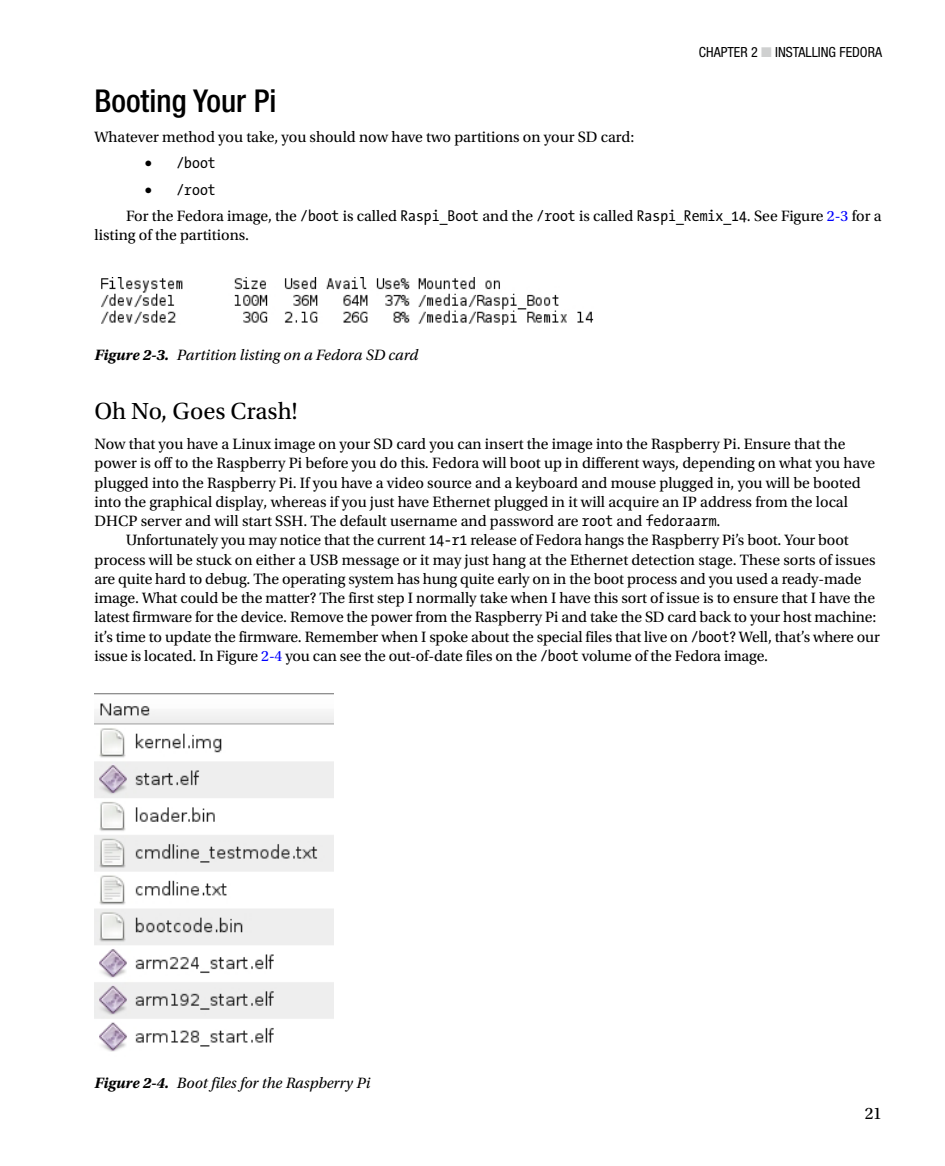
<style>
.page{position:relative;width:945px;height:1166px;background:#fff}
.page>*{position:absolute;margin:0;border:0;box-sizing:border-box;transform-origin:0 0}
.t1{font:500 condensed 31.5px "Helvetica Neue";color:#000}
.t2{font:24.5px "Utopia Std";color:#000}
.t3{font:17.5px "Utopia Std";color:#000}
.t4{font:15.75px/19.2px "Utopia Std";letter-spacing:-.005em;color:#000}
.t5{font:italic 15.75px "Utopia Std";color:#000}
.t6{font:15.75px "The Sans Mono Con Normal";color:#000}
.t7{font:condensed 14px "Helvetica Neue";color:#000}
.s1{color:#cfd0d0}
.s2{font-family:"The Sans Mono Con Normal"}
.s3{color:#00f}
.s4{font-weight:700}
</style>
<div class="page">
<img style="left:101px;top:277px;width:493px;height:48px">
<img style="left:95px;top:694px;width:239px;height:358px">
<p class="t7" style="left:699px;top:44px;width:184px">CHAPTER 2 <span class="s1">■</span> INSTALLI NG FEDORA</p>
<h1 class="t1" style="left:94px;top:82px;width:183px">Booting Your Pi</h1>
<p class="t4" style="left:94px;top:128px;width:541px">Whatever method you take, you should now have two partitions on your SD card:</p>
<p class="t6" style="left:145px;top:155px;width:72px">• /boot</p>
<p class="t6" style="left:145px;top:181px;width:72px">• /root</p>
<p class="t4" style="left:94px;top:206px;width:789px;text-indent:32px">For the Fedora image, the <span class="s2">/boot</span> is called <span class="s2">Raspi_Boot</span> and the <span class="s2">/root</span> is called <span class="s2">Raspi_Remix_14</span>. See Figure <span class="s3">2-3</span> for a listing of the partitions.</p>
<p class="t5" style="left:94px;top:346px;width:325px"><span class="s4">Figure 2-3.</span> Partition listing on a Fedora SD card</p>
<h2 class="t2" style="left:94px;top:398px;width:205px">Oh No, Goes Crash!</h2>
<p class="t4" style="left:94px;top:435px;width:753px">Now that you have a Linux image on your SD card you can insert the image into the Raspberry Pi. Ensure that the</p>
<p class="t4" style="left:94px;top:454px;width:782px">power is off to the Raspberry Pi before you do this. Fedora will boot up in different ways, depending on what you have</p>
<p class="t4" style="left:94px;top:473px;width:768px">plugged into the Raspberry Pi. If you have a video source and a keyboard and mouse plugged in, you will be booted</p>
<p class="t4" style="left:94px;top:492px;width:755px">into the graphical display, whereas if you just have Ethernet plugged in it will acquire an IP address from the local</p>
<p class="t4" style="left:94px;top:512px;width:628px">DHCP server and will start SSH. The default username and password are <span class="s2">root</span> and <span class="s2">fedoraarm</span>.</p>
<p class="t4" style="left:126px;top:531px;width:724px">Unfortunately you may notice that the current <span class="s2">14-r1</span> release of Fedora hangs the Raspberry Pi’s boot. Your boot</p>
<p class="t4" style="left:94px;top:550px;width:783px">process will be stuck on either a USB message or it may just hang at the Ethernet detection stage. These sorts of issues</p>
<p class="t4" style="left:94px;top:569px;width:769px">are quite hard to debug. The operating system has hung quite early on in the boot process and you used a ready-made</p>
<p class="t4" style="left:94px;top:589px;width:782px">image. What could be the matter? The first step I normally take when I have this sort of issue is to ensure that I have the</p>
<p class="t4" style="left:94px;top:608px;width:783px">latest firmware for the device. Remove the power from the Raspberry Pi and take the SD card back to your host machine:</p>
<p class="t4" style="left:94px;top:627px;width:787px">it’s time to update the firmware. Remember when I spoke about the special files that live on <span class="s2">/boot</span>? Well, that’s where our</p>
<p class="t4" style="left:94px;top:646px;width:675px">issue is located. In Figure <span class="s3">2-4</span> you can see the out-of-date files on the <span class="s2">/boot</span> volume of the Fedora image.</p>
<p class="t5" style="left:94px;top:1074px;width:277px"><span class="s4">Figure 2-4.</span> Boot files for the Raspberry Pi</p>
<p class="t3" style="left:865px;top:1103px;width:19px">21</p>
</div>
